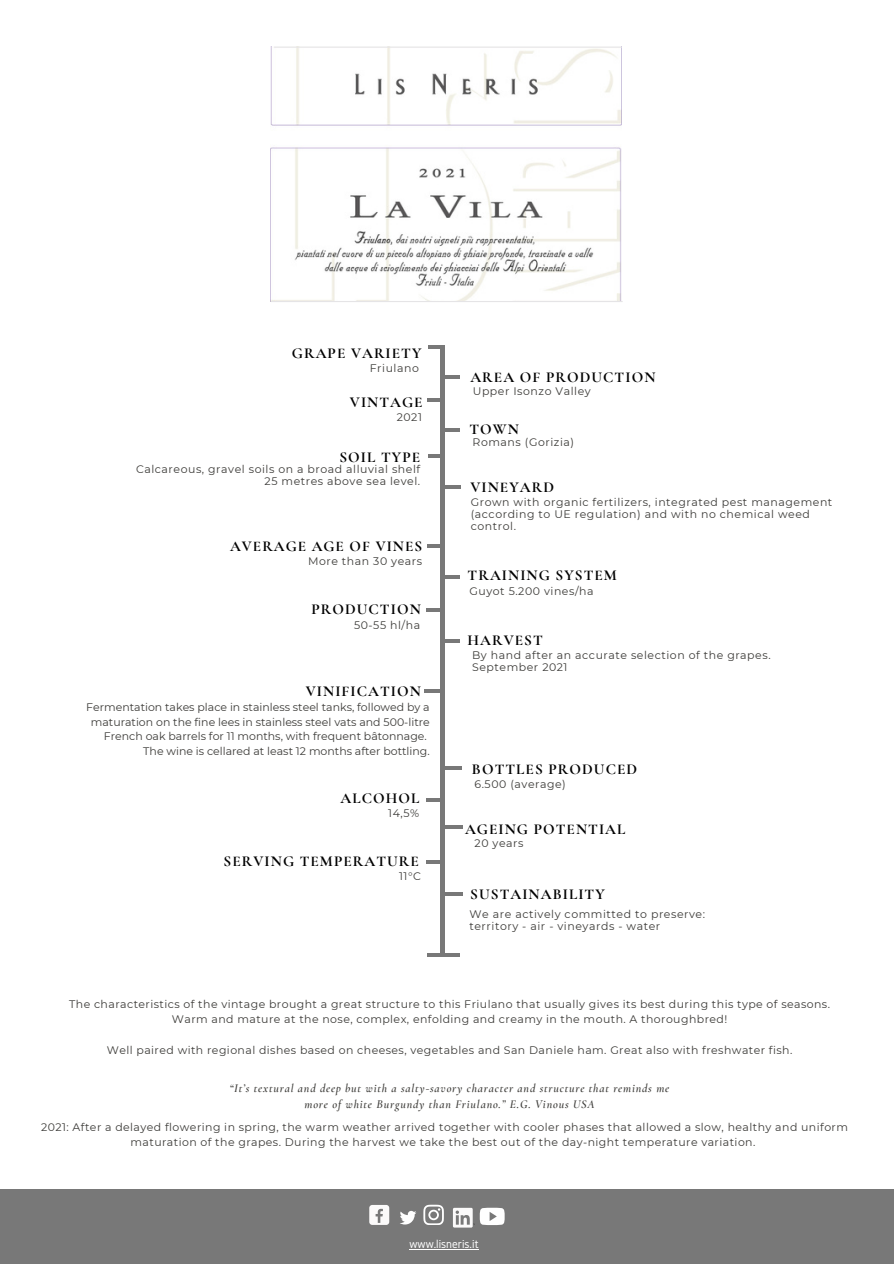
<style>
.page{position:relative;width:894px;height:1264px;background:#fff}
.page>*{position:absolute;margin:0;border:0;box-sizing:border-box;transform-origin:0 0}
.t1{font:700 15.15px "Cormorant Garamond";letter-spacing:.07em;color:#000}
.t2{font:700 15px "Cormorant Garamond";letter-spacing:.07em;color:#000}
.t3{font:12.45px "Gidole";color:#fff}
.t4{font:italic 600 11.7px/16.4px "Cormorant Garamond";letter-spacing:.07em;color:#3c3b38;text-align:center}
.t5{font:10.95px/12px "Montserrat";letter-spacing:.04em;color:#3c3b38;text-align:right}
.t6{font:10.95px/14.5px "Montserrat";color:#3c3b38;text-align:right}
</style>
<div class="page">
<div style="left:0;top:1188px;width:893px;height:75px;background:#787878"></div>
<svg style="left:453px;top:1207px;width:19px;height:20px"></svg>
<svg style="left:455px;top:1207px;width:49px;height:17px"></svg>
<div style="left:369px;top:1204px;width:20px;height:20px;background:#fbfafa;border-radius:3px"></div>
<svg style="left:375px;top:1208px;width:8px;height:14px"></svg>
<svg style="left:423px;top:1204px;width:20px;height:20px"></svg>
<hr style="left:409px;top:1248px;width:70px;height:1px;background:#fff">
<img style="left:270px;top:47px;width:351px;height:254px">
<div style="left:440px;top:347px;width:5px;height:606px;background:#787878"></div>
<hr style="left:428px;top:345px;width:17px;height:4px;background:#787878">
<hr style="left:428px;top:454px;width:16px;height:3px;background:#787878">
<hr style="left:444px;top:825px;width:18px;height:3px;background:#787878">
<hr style="left:426px;top:953px;width:33px;height:4px;background:#787878">
<hr style="left:442px;top:375px;width:17px;height:3px;background:#787878">
<hr style="left:442px;top:575px;width:17px;height:3px;background:#787878">
<hr style="left:426px;top:798px;width:17px;height:4px;background:#787878">
<hr style="left:424px;top:689px;width:18px;height:4px;background:#787878">
<hr style="left:443px;top:639px;width:16px;height:3px;background:#787878">
<hr style="left:444px;top:766px;width:17px;height:4px;background:#787878">
<hr style="left:426px;top:608px;width:17px;height:3px;background:#787878">
<hr style="left:426px;top:860px;width:17px;height:3px;background:#787878">
<hr style="left:426px;top:544px;width:17px;height:3px;background:#787878">
<hr style="left:427px;top:398px;width:17px;height:4px;background:#787878">
<hr style="left:444px;top:485px;width:17px;height:3px;background:#787878">
<hr style="left:443px;top:429px;width:16px;height:3px;background:#787878">
<svg style="left:400px;top:1210px;width:16px;height:14px"></svg>
<hr style="left:444px;top:892px;width:18px;height:3px;background:#787878">
<hr style="left:271px;top:301px;width:351px;height:1px;background:#e5e4e6">
<hr style="left:274px;top:47px;width:347px;height:1px;background:#e5e4e6">
<p class="t1" style="left:292px;top:344px;width:131px">GRAPE VARIETY</p>
<p class="t5" style="left:369px;top:362px;width:51px">Friulano</p>
<h4 class="t1" style="left:350px;top:392px;width:74px">VINTAGE</h4>
<h1 class="t5" style="left:396px;top:411px;width:27px">2021</h1>
<h1 class="t1" style="left:339px;top:448px;width:82px">SOIL TYPE</h1>
<p class="t5" style="left:136px;top:463px;width:285px">Calcareous, gravel soils on a broad alluvial shelf<br>25 metres above sea level.</p>
<p class="t2" style="left:230px;top:537px;width:193px">AVERAGE AGE OF VINES</p>
<p class="t5" style="left:308px;top:555px;width:115px">More than 30 years</p>
<h1 class="t1" style="left:311px;top:600px;width:111px">PRODUCTION</h1>
<p class="t5" style="left:354px;top:619px;width:68px">50-55 hl/ha</p>
<h1 class="t1" style="left:306px;top:682px;width:116px">VINIFICATION</h1>
<p class="t6" style="left:86px;top:700px;width:345px">Fermentation takes place in stainless steel tanks, followed by a maturation on the fine lees in stainless steel vats and 500-litre<br>French oak barrels for 11 months, with frequent bâtonnage.</p>
<h1 class="t6" style="left:143px;top:743px;width:288px">The wine is cellared at least 12 months after bottling.</h1>
<h1 class="t1" style="left:340px;top:789px;width:80px">ALCOHOL</h1>
<p class="t5" style="left:388px;top:807px;width:32px">14,5%</p>
<h1 class="t1" style="left:223px;top:852px;width:197px">SERVING TEMPERATURE</h1>
<p class="t5" style="left:399px;top:870px;width:23px">11°C</p>
<p class="t1" style="left:470px;top:368px;width:186px">AREA OF PRODUCTION</p>
<p class="t5" style="left:472px;top:385px;width:119px">Upper Isonzo Valley</p>
<h1 class="t1" style="left:469px;top:419px;width:51px">TOWN</h1>
<p class="t5" style="left:472px;top:435px;width:103px">Romans (Gorizia)</p>
<p class="t1" style="left:470px;top:478px;width:85px">VINEYARD</p>
<p class="t5" style="left:470px;top:495px;width:363px;text-align:left">Grown with organic fertilizers, integrated pest management (according to UE regulation) and with no chemical weed control.</p>
<h1 class="t1" style="left:467px;top:566px;width:151px">TRAINING SYSTEM</h1>
<p class="t5" style="left:469px;top:584px;width:126px">Guyot 5.200 vines/ha</p>
<h1 class="t1" style="left:467px;top:631px;width:77px">HARVEST</h1>
<p class="t5" style="left:472px;top:649px;width:300px">By hand after an accurate selection of the grapes.</p>
<h1 class="t5" style="left:472px;top:661px;width:97px">September 2021</h1>
<p class="t1" style="left:472px;top:760px;width:167px">BOTTLES PRODUCED</p>
<p class="t5" style="left:474px;top:777px;width:93px">6.500 (average)</p>
<h1 class="t1" style="left:465px;top:819px;width:162px">AGEING POTENTIAL</h1>
<p class="t5" style="left:474px;top:837px;width:50px">20 years</p>
<p class="t1" style="left:470px;top:884px;width:136px">SUSTAINABILITY</p>
<p class="t5" style="left:469px;top:908px;width:237px">We are actively committed to preserve:</p>
<p class="t5" style="left:469px;top:920px;width:192px">territory - air - vineyards - water</p>
<p class="t5" style="left:69px;top:998px;width:762px">The characteristics of the vintage brought a great structure to this Friulano that usually gives its best during this type of seasons.</p>
<h1 class="t5" style="left:172px;top:1013px;width:556px">Warm and mature at the nose, complex, enfolding and creamy in the mouth. A thoroughbred!</h1>
<p class="t5" style="left:107px;top:1043px;width:687px">Well paired with regional dishes based on cheeses, vegetables and San Daniele ham. Great also with freshwater fish.</p>
<h1 class="t4" style="left:230px;top:1079px;width:441px">“It’s textural and deep but with a salty-savory character and structure that reminds me more of white Burgundy than Friulano.” E.G. Vinous USA</h1>
<h2 class="t5" style="left:41px;top:1119px;width:808px;line-height:15.1px;text-align:center">2021: After a delayed flowering in spring, the warm weather arrived together with cooler phases that allowed a slow, healthy and uniform maturation of the grapes. During the harvest we take the best out of the day-night temperature variation.</h2>
<h1 class="t3" style="left:409px;top:1237px;width:71px">www.lisneris.it</h1>
</div>
